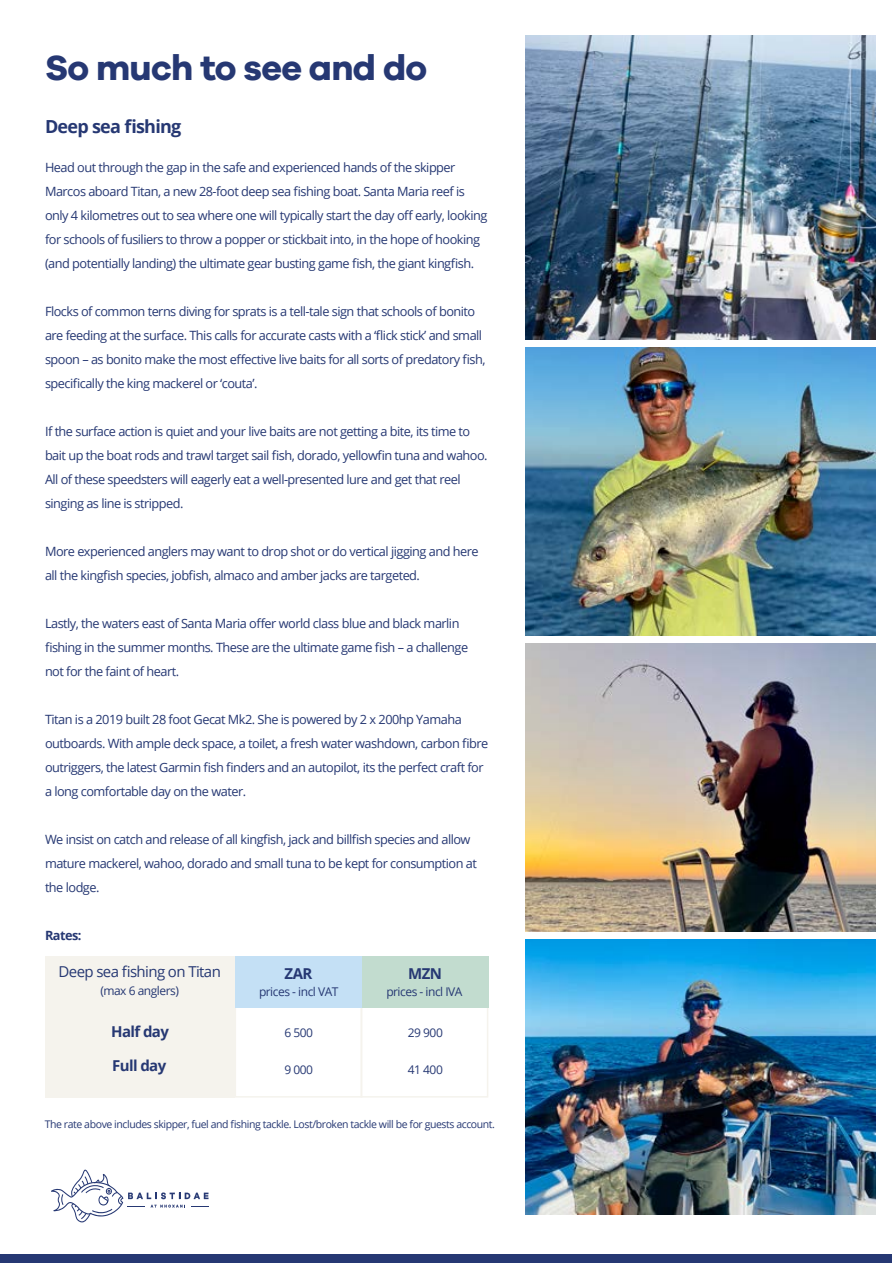
<style>
.page{position:relative;width:893px;height:1263px;background:#fff}
.page>*{position:absolute;margin:0;border:0;box-sizing:border-box;transform-origin:0 0}
.t1{font:700 36px "Galano Grotesque DEMO";letter-spacing:-.02em;color:#263873}
.t2{font:700 18px "Open Sans";letter-spacing:-.04em;color:#263873}
.t3{font:15px "Open Sans";letter-spacing:-.04em;color:#263873}
.t4{font:700 15px "Open Sans";letter-spacing:-.04em;color:#263873}
.t5{font:12.75px/24px "Open Sans";letter-spacing:-.04em;color:#263873}
.t6{font:700 12.75px "Open Sans";letter-spacing:-.04em;color:#263873}
.t7{font:12px "Open Sans";letter-spacing:-.04em;color:#263873}
.t8{font:10.5px "Open Sans";letter-spacing:-.04em;color:#263873}
</style>
<div class="page">
<div style="left:0;top:1254px;width:892px;height:9px;background:#263873"></div>
<img style="left:525px;top:35px;width:350px;height:305px">
<img style="left:525px;top:348px;width:350px;height:287px">
<img style="left:525px;top:643px;width:350px;height:288px">
<img style="left:525px;top:939px;width:350px;height:276px">
<svg style="left:51px;top:1169px;width:158px;height:53px"></svg>
<div style="left:235px;top:998px;width:127px;height:99px;border:2px solid #f5f3ed"></div>
<div style="left:361px;top:998px;width:127px;height:99px;border:2px solid #f5f3ed"></div>
<div style="left:45px;top:956px;width:190px;height:141px;background:#f5f3ed"></div>
<div style="left:235px;top:956px;width:127px;height:51px;background:#c4e0f5"></div>
<div style="left:362px;top:956px;width:126px;height:51px;background:#c2dccf"></div>
<h1 class="t1" style="left:45px;top:52px;width:384px">So much to see and do</h1>
<h2 class="t2" style="left:45px;top:114px;width:138px">Deep sea fishing</h2>
<p class="t5" style="left:45px;top:155px;width:444px">Head out through the gap in the safe and experienced hands of the skipper Marcos aboard Titan, a new 28-foot deep sea fishing boat. Santa Maria reef is only 4 kilometres out to sea where one will typically start the day off early, looking for schools of fusiliers to throw a popper or stickbait into, in the hope of hooking (and potentially landing) the ultimate gear busting game fish, the giant kingfish.</p>
<p class="t5" style="left:45px;top:299px;width:442px">Flocks of common terns diving for sprats is a tell-tale sign that schools of bonito are feeding at the surface. This calls for accurate casts with a ‘flick stick’ and small spoon – as bonito make the most effective live baits for all sorts of predatory fish, specifically the king mackerel or ‘couta’.</p>
<p class="t5" style="left:45px;top:419px;width:444px">If the surface action is quiet and your live baits are not getting a bite, its time to bait up the boat rods and trawl target sail fish, dorado, yellowfin tuna and wahoo.<br>All of these speedsters will eagerly eat a well-presented lure and get that reel singing as line is stripped.</p>
<p class="t5" style="left:45px;top:539px;width:435px">More experienced anglers may want to drop shot or do vertical jigging and here all the kingfish species, jobfish, almaco and amber jacks are targeted.</p>
<p class="t5" style="left:45px;top:611px;width:425px">Lastly, the waters east of Santa Maria offer world class blue and black marlin fishing in the summer months. These are the ultimate game fish – a challenge not for the faint of heart.</p>
<p class="t5" style="left:45px;top:707px;width:445px">Titan is a 2019 built 28 foot Gecat Mk2. She is powered by 2 x 200hp Yamaha outboards. With ample deck space, a toilet, a fresh water washdown, carbon fibre outriggers, the latest Garmin fish finders and an autopilot, its the perfect craft for a long comfortable day on the water.</p>
<p class="t5" style="left:45px;top:827px;width:433px">We insist on catch and release of all kingfish, jack and billfish species and allow mature mackerel, wahoo, dorado and small tuna to be kept for consumption at the lodge.</p>
<p class="t6" style="left:45px;top:926px;width:38px">Rates:</p>
<p class="t3" style="left:59px;top:961px;width:164px">Deep sea fishing on Titan</p>
<p class="t7" style="left:100px;top:982px;width:80px">(max 6 anglers)</p>
<p class="t4" style="left:111px;top:1021px;width:59px">Half day</p>
<p class="t4" style="left:112px;top:1055px;width:56px">Full day</p>
<p class="t4" style="left:285px;top:963px;width:29px">ZAR</p>
<p class="t7" style="left:259px;top:984px;width:81px">prices - incl VAT</p>
<p class="t7" style="left:284px;top:1024px;width:30px">6 500</p>
<p class="t7" style="left:284px;top:1062px;width:30px">9 000</p>
<p class="t4" style="left:408px;top:963px;width:35px">MZN</p>
<p class="t7" style="left:386px;top:984px;width:78px">prices - incl IVA</p>
<p class="t7" style="left:408px;top:1024px;width:37px">29 900</p>
<p class="t7" style="left:408px;top:1062px;width:37px">41 400</p>
<p class="t8" style="left:45px;top:1117px;width:452px">The rate above includes skipper, fuel and fishing tackle. Lost/broken tackle will be for guests account.</p>
</div>
